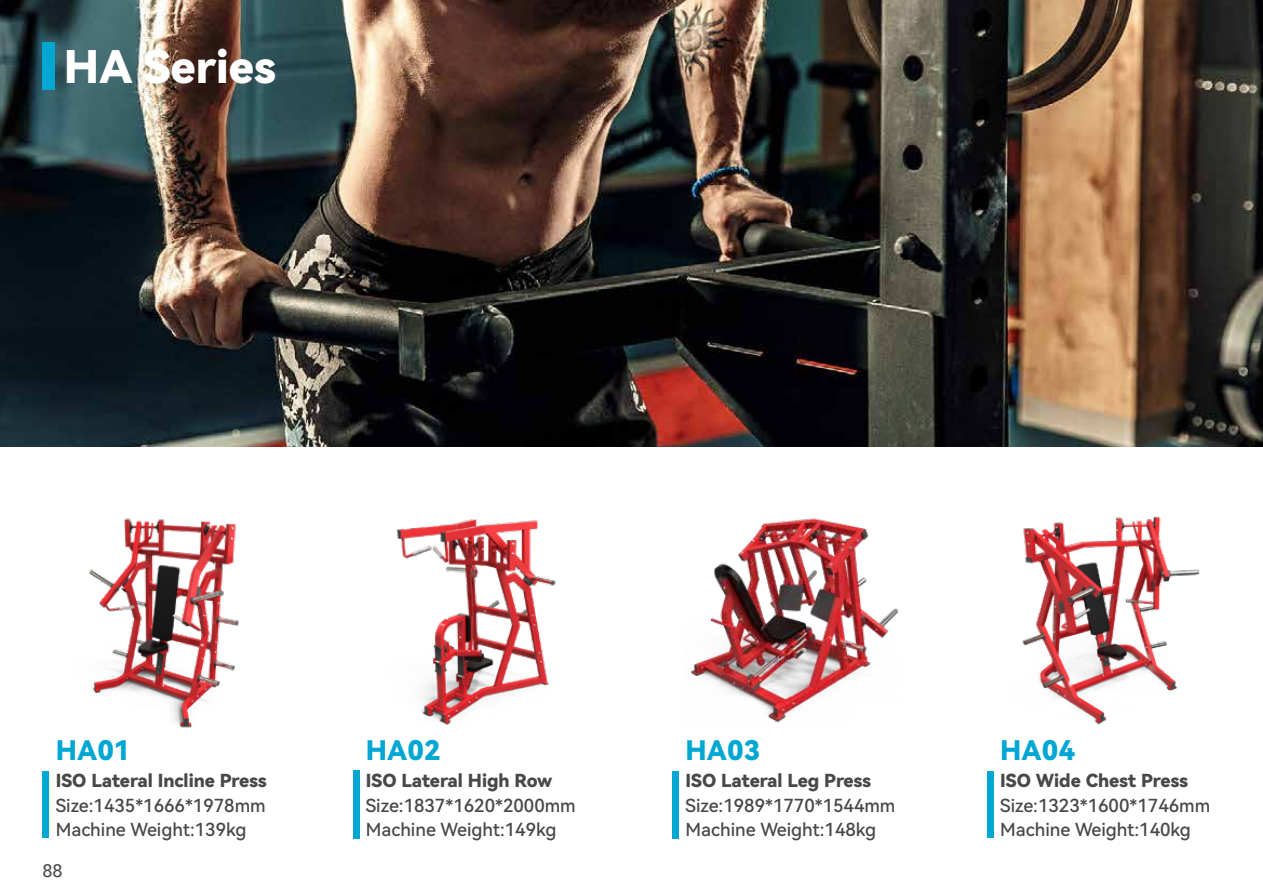
<style>
.page{position:relative;width:1263px;height:893px;background:#fff}
.page>*{position:absolute;margin:0;border:0;box-sizing:border-box;transform-origin:0 0}
.t1{font:45px "Harmony OS Sans SC Black";color:#fff}
.t2{font:27px "Harmony OS Sans SC Black";color:#00a7d3}
.t3{font:18px "Harmony OS Sans SC Medium";color:#484848}
.t4{font:18px "Harmony OS Sans SC Black";color:#484848}
.t5{font:18px "Roboto";color:#484848}
</style>
<div class="page">
<img style="left:0;top:0;width:1263px;height:446px">
<div style="left:43px;top:43px;width:12px;height:47px;background:#00a7d3"></div>
<img style="left:89px;top:518px;width:150px;height:210px">
<div style="left:43px;top:771px;width:6px;height:66px;background:#00a7d3"></div>
<div style="left:353px;top:771px;width:6px;height:68px;background:#00a7d3"></div>
<img style="left:397px;top:519px;width:159px;height:206px">
<div style="left:672px;top:771px;width:7px;height:67px;background:#00a7d3"></div>
<img style="left:690px;top:518px;width:208px;height:205px">
<div style="left:987px;top:771px;width:7px;height:67px;background:#00a7d3"></div>
<img style="left:1022px;top:516px;width:178px;height:209px">
<h1 class="t1" style="left:64px;top:35px;width:213px">HA Series</h1>
<h2 class="t2" style="left:366px;top:732px;width:76px">HA02</h2>
<h2 class="t2" style="left:685px;top:732px;width:76px">HA03</h2>
<h2 class="t2" style="left:1000px;top:732px;width:76px">HA04</h2>
<h2 class="t2" style="left:56px;top:732px;width:76px">HA01</h2>
<p class="t4" style="left:56px;top:768px;width:212px">ISO Lateral Incline Press</p>
<p class="t4" style="left:366px;top:768px;width:188px">ISO Lateral High Row</p>
<p class="t4" style="left:686px;top:768px;width:187px">ISO Lateral Leg Press</p>
<p class="t4" style="left:1000px;top:768px;width:189px">ISO Wide Chest Press</p>
<p class="t3" style="left:56px;top:793px;width:211px">Size:1435*1666*1978mm</p>
<p class="t3" style="left:366px;top:793px;width:211px">Size:1837*1620*2000mm</p>
<p class="t3" style="left:686px;top:793px;width:211px">Size:1989*1770*1544mm</p>
<p class="t3" style="left:1000px;top:793px;width:211px">Size:1323*1600*1746mm</p>
<p class="t3" style="left:56px;top:817px;width:192px">Machine Weight:139kg</p>
<p class="t3" style="left:366px;top:817px;width:192px">Machine Weight:149kg</p>
<p class="t3" style="left:686px;top:817px;width:192px">Machine Weight:148kg</p>
<p class="t3" style="left:1000px;top:817px;width:192px">Machine Weight:140kg</p>
<p class="t5" style="left:43px;top:857px;width:22px">88</p>
</div>
